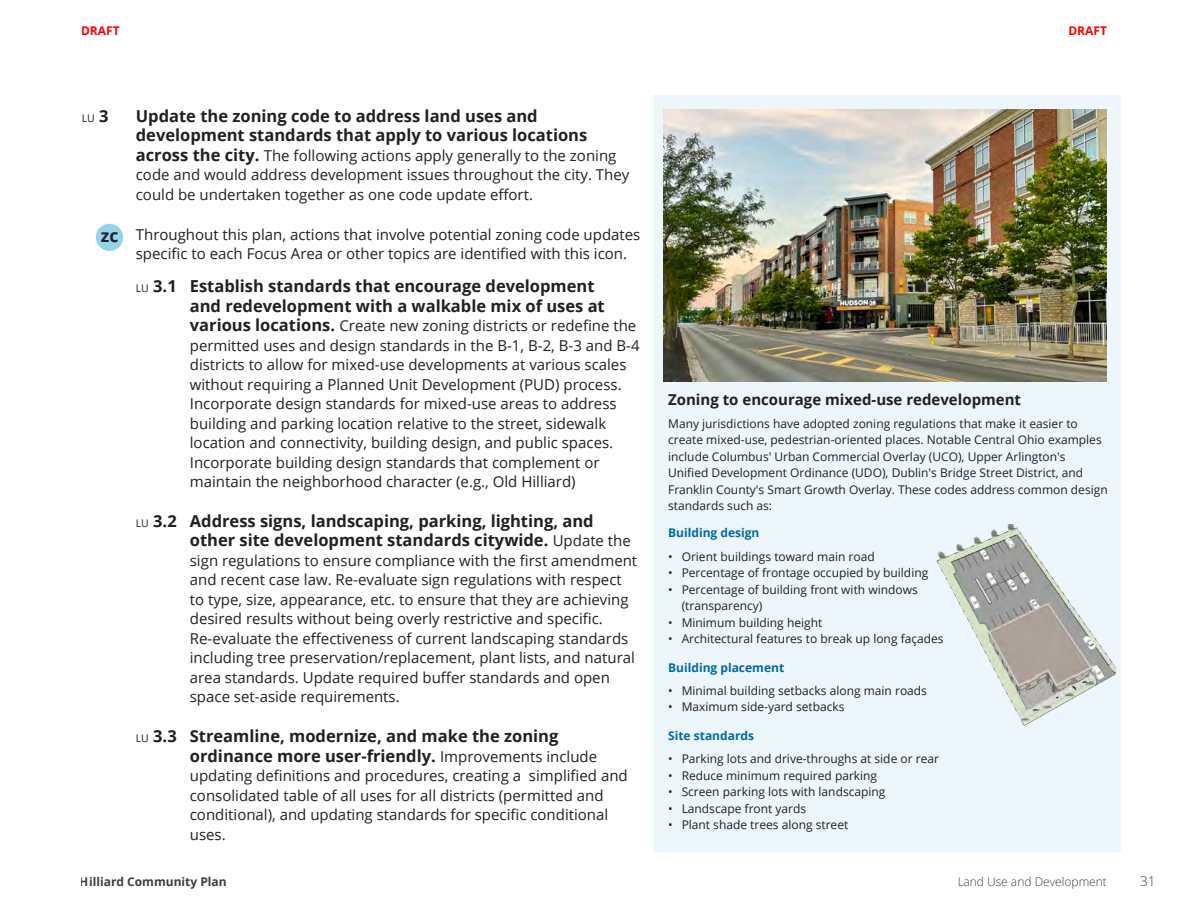
<style>
.page{position:relative;width:1188px;height:918px;background:#fff}
.page>*{position:absolute;margin:0;border:0;box-sizing:border-box;transform-origin:0 0}
.t1{font:700 17.55px "Open Sans";color:#231f20}
.Actions{font:700 16.5px/19.5px "Open Sans";color:#231f20}
.Actions-2{font:15px/19.5px "Open Sans";color:#231f20}
.pStandard{font:15px/19.5px "Open Sans";color:#231f20}
.Heading_3{font:700 15px "Open Sans";color:#231f20}
.t2{font:300 13.5px "Open Sans";color:#3e3e3f}
.pSmall{font:12px/16.5px "Open Sans";color:#231f20}
.Heading_4{font:700 12px "Open Sans";color:#0169a4}
.t3{font:700 12px "Open Sans";color:#3e3e3f}
.t4{font:300 12px "Open Sans";color:#3e3e3f}
.t5{font:700 12px "Open Sans";color:#f00}
.Actions-3{font:10.5px "Open Sans";color:#231f20}
.s1{font-weight:700;font-size:16.5px}
.s2{font-weight:400;font-size:10.5px}
.s3{font-weight:400;font-size:15px}
</style>
<div class="page">
<div style="left:653px;top:96px;width:467px;height:756px;background:#edf6fb"></div>
<img style="left:664px;top:109px;width:443px;height:272px">
<img style="left:936px;top:525px;width:179px;height:201px">
<div style="left:96px;top:224px;width:27px;height:27px;background:#94d4ea;border-radius:50%"></div>
<p class="t5" style="left:81px;top:22px;width:40px">DRAFT</p>
<p class="t5" style="left:1068px;top:22px;width:40px">DRAFT</p>
<p class="Actions-3" style="left:82px;top:111px;width:28px">LU <span class="s1">3</span></p>
<p class="Actions" style="left:136px;top:106px;width:453px">Update the zoning code to address land uses and development standards that apply to various locations</p>
<p class="Actions-2" style="left:136px;top:145px;width:495px"><span class="s1">across the city.</span> The following actions apply generally to the zoning code and would address development issues throughout the city. They could be undertaken together as one code update effort.</p>
<p class="pStandard" style="left:136px;top:224px;width:506px">Throughout this plan, actions that involve potential zoning code updates specific to each Focus Area or other topics are identified with this icon.</p>
<p class="Actions" style="left:190px;top:276px;width:416px;text-indent:-54px"><span class="s2">LU</span> 3.1 Establish standards that encourage development and redevelopment with a walkable mix of uses at</p>
<p class="Actions-2" style="left:190px;top:316px;width:451px"><span class="s1">various locations.</span> Create new zoning districts or redefine the permitted uses and design standards in the B-1, B-2, B-3 and B-4 districts to allow for mixed-use developments at various scales without requiring a Planned Unit Development (PUD) process.<br>Incorporate design standards for mixed-use areas to address building and parking location relative to the street, sidewalk location and connectivity, building design, and public spaces.<br>Incorporate building design standards that complement or maintain the neighborhood character (e.g., Old Hilliard)</p>
<p class="Actions" style="left:190px;top:511px;width:443px;text-indent:-54px"><span class="s2">LU</span> 3.2 Address signs, landscaping, parking, lighting, and other site development standards citywide. <span class="s3">Update the</span></p>
<p class="Actions-2" style="left:190px;top:550px;width:449px">sign regulations to ensure compliance with the first amendment and recent case law. Re-evaluate sign regulations with respect to type, size, appearance, etc. to ensure that they are achieving desired results without being overly restrictive and specific.<br>Re-evaluate the effectiveness of current landscaping standards including tree preservation/replacement, plant lists, and natural area standards. Update required buffer standards and open space set-aside requirements.</p>
<p class="Actions" style="left:190px;top:726px;width:409px;text-indent:-54px"><span class="s2">LU</span> 3.3 Streamline, modernize, and make the zoning ordinance more user-friendly. <span class="s3">Improvements include</span></p>
<p class="Actions-2" style="left:190px;top:766px;width:439px">updating definitions and procedures, creating a simplified and consolidated table of all uses for all districts (permitted and conditional), and updating standards for specific conditional uses.</p>
<p class="t1" style="left:101px;top:223px;width:19px">zc</p>
<p class="Heading_3" style="left:668px;top:389px;width:354px">Zoning to encourage mixed-use redevelopment</p>
<p class="pSmall" style="left:668px;top:415px;width:441px">Many jurisdictions have adopted zoning regulations that make it easier to create mixed-use, pedestrian-oriented places. Notable Central Ohio examples include Columbus' Urban Commercial Overlay (UCO), Upper Arlington's Unified Development Ordinance (UDO), Dublin's Bridge Street District, and Franklin County's Smart Growth Overlay. These codes address common design standards such as:</p>
<p class="Heading_4" style="left:668px;top:525px;width:93px">Building design</p>
<p class="pSmall" style="left:668px;top:548px;width:208px">• Orient buildings toward main road</p>
<p class="pSmall" style="left:668px;top:564px;width:262px">• Percentage of frontage occupied by building</p>
<p class="pSmall" style="left:682px;top:581px;width:238px;text-indent:-14px">• Percentage of building front with windows (transparency)</p>
<p class="pSmall" style="left:668px;top:614px;width:156px">• Minimum building height</p>
<p class="pSmall" style="left:668px;top:630px;width:277px">• Architectural features to break up long façades</p>
<p class="Heading_4" style="left:668px;top:659px;width:118px">Building placement</p>
<p class="pSmall" style="left:668px;top:682px;width:260px">• Minimal building setbacks along main roads</p>
<p class="pSmall" style="left:668px;top:699px;width:178px">• Maximum side-yard setbacks</p>
<p class="Heading_4" style="left:668px;top:727px;width:87px">Site standards</p>
<p class="pSmall" style="left:668px;top:750px;width:272px">• Parking lots and drive-throughs at side or rear</p>
<p class="pSmall" style="left:668px;top:767px;width:211px">• Reduce minimum required parking</p>
<p class="pSmall" style="left:668px;top:783px;width:219px">• Screen parking lots with landscaping</p>
<p class="pSmall" style="left:668px;top:800px;width:140px">• Landscape front yards</p>
<p class="pSmall" style="left:668px;top:816px;width:182px">• Plant shade trees along street</p>
<p class="t3" style="left:80px;top:873px;width:148px">Hilliard Community Plan</p>
<p class="t4" style="left:957px;top:873px;width:151px">Land Use and Development</p>
<p class="t2" style="left:1140px;top:872px;width:17px">31</p>
</div>
